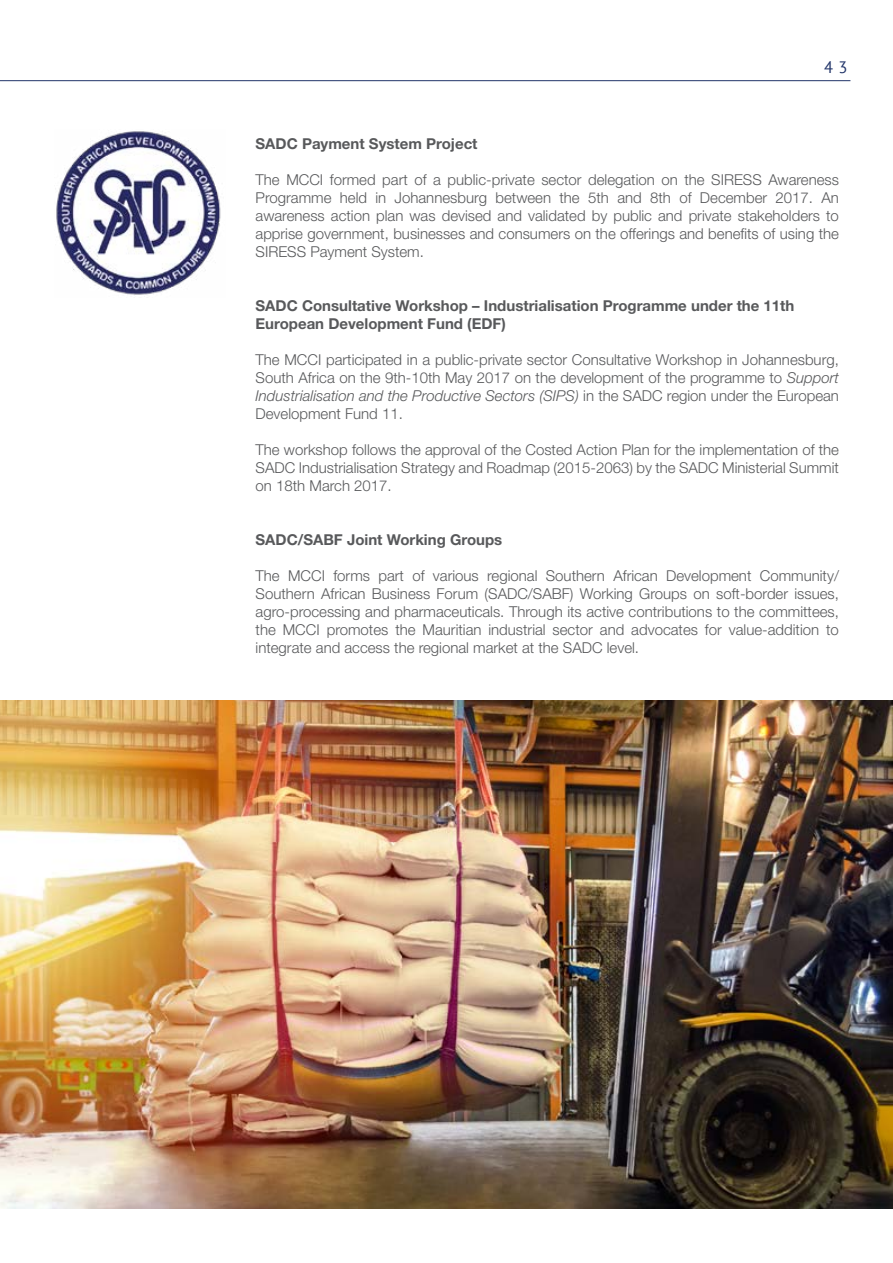
<style>
.page{position:relative;width:893px;height:1263px;background:#fff}
.page>*{position:absolute;margin:0;border:0;box-sizing:border-box;transform-origin:0 0}
.t1{font:16.5px "PT Sans";color:#213469}
.t2{font:300 15px/18px "Helvetica Neue LT Std";color:#58595b;text-align:justify}
.t3{font:700 15px/18px "Helvetica Neue LT Std";color:#58595b}
.s1{font-style:italic}
</style>
<div class="page">
<hr style="left:0;top:80px;width:850px;height:1px;background:#213469">
<img style="left:55px;top:131px;width:166px;height:164px">
<img style="left:0;top:700px;width:893px;height:509px">
<p class="t1" style="left:824px;top:57px;width:25px">4 3</p>
<p class="t3" style="left:256px;top:135px;width:223px">SADC Payment System Project</p>
<p class="t2" style="left:256px;top:171px;width:585px">The MCCI formed part of a public-private sector delegation on the SIRESS Awareness Programme held in Johannesburg between the 5th and 8th of December 2017. An awareness action plan was devised and validated by public and private stakeholders to apprise government, businesses and consumers on the offerings and benefits of using the SIRESS Payment System.</p>
<p class="t3" style="left:256px;top:297px;width:540px">SADC Consultative Workshop – Industrialisation Programme under the 11th<br>European Development Fund (EDF)</p>
<p class="t2" style="left:256px;top:351px;width:585px">The MCCI participated in a public-private sector Consultative Workshop in Johannesburg, South Africa on the 9th-10th May 2017 on the development of the programme to <span class="s1">Support Industrialisation and the Productive Sectors (SIPS)</span> in the SADC region under the European Development Fund 11.</p>
<p class="t2" style="left:256px;top:441px;width:585px">The workshop follows the approval of the Costed Action Plan for the implementation of the SADC Industrialisation Strategy and Roadmap (2015-2063) by the SADC Ministerial Summit on 18th March 2017.</p>
<p class="t3" style="left:256px;top:531px;width:248px">SADC/SABF Joint Working Groups</p>
<p class="t2" style="left:256px;top:567px;width:585px">The MCCI forms part of various regional Southern African Development Community/ Southern African Business Forum (SADC/SABF) Working Groups on soft-border issues, agro-processing and pharmaceuticals. Through its active contributions to the committees, the MCCI promotes the Mauritian industrial sector and advocates for value-addition to integrate and access the regional market at the SADC level.</p>
</div>
